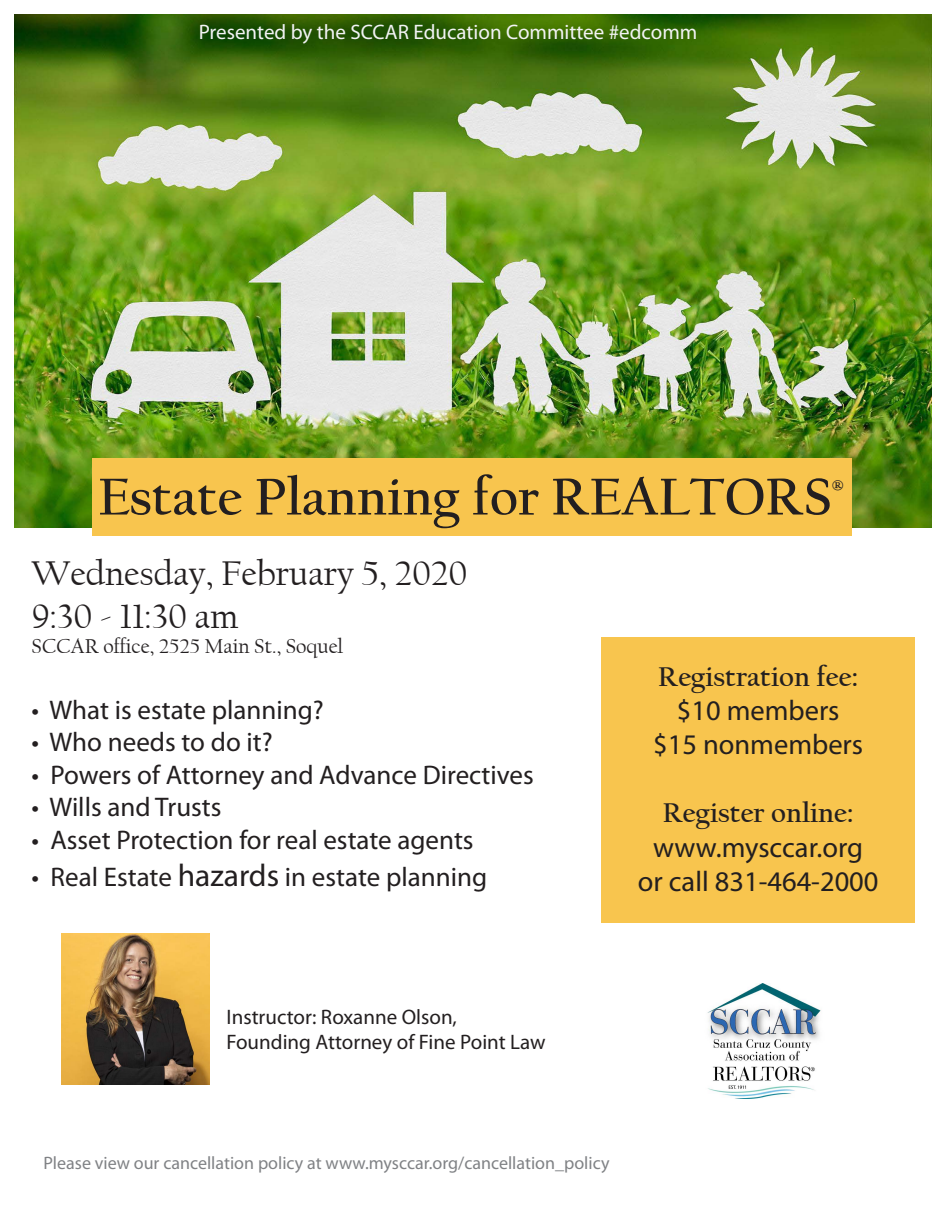
<style>
.page{position:relative;width:945px;height:1215px;background:#fff}
.page>*{position:absolute;margin:0;border:0;box-sizing:border-box;transform-origin:0 0}
.t1{font:700 54px "Californian FB";color:#231f20}
.t2{font:36px/43.2px "Californian FB";color:#231f20}
.t3{font:28.5px/34.2px "Myriad Pro";color:#231f20;text-align:center}
.t4{font:700 28.5px "Californian FB";color:#231f20}
.t5{font:27px "Myriad Pro";color:#231f20}
.t6{font:21px/25.2px "Myriad Pro";color:#231f20}
.t7{font:21px "Myriad Pro";color:#f2f3f4}
.t8{font:21px "Californian FB";color:#231f20}
.t9{font:700 21px "Californian FB";color:#231f20}
.t10{font:18px "Myriad Pro";color:#808285}
.s1{font-size:31.5px}
</style>
<div class="page">
<img style="left:15px;top:15px;width:917px;height:512px">
<div style="left:92px;top:458px;width:760px;height:78px;background:#f8c54e"></div>
<div style="left:602px;top:638px;width:313px;height:285px;background:#f8c54e"></div>
<img style="left:707px;top:984px;width:114px;height:115px">
<img style="left:62px;top:933px;width:148px;height:152px">
<p class="t7" style="left:199px;top:19px;width:500px">Presented by the SCCAR Education Committee #edcomm</p>
<h1 class="t1" style="left:98px;top:466px;width:735px">Estate Planning for REALTORS</h1>
<p class="t9" style="left:832px;top:475px;width:14px">®</p>
<h2 class="t2" style="left:32px;top:552px;width:437px">Wednesday, February 5, 2020<br>9:30 - 11:30 am</h2>
<p class="t8" style="left:32px;top:635px;width:313px">SCCAR office, 2525 Main St., Soquel</p>
<p class="t5" style="left:32px;top:693px;width:294px">• What is estate planning?</p>
<p class="t5" style="left:32px;top:726px;width:243px">• Who needs to do it?</p>
<p class="t5" style="left:32px;top:758px;width:504px">• Powers of Attorney and Advance Directives</p>
<p class="t5" style="left:32px;top:790px;width:192px">• Wills and Trusts</p>
<p class="t5" style="left:32px;top:823px;width:444px">• Asset Protection for real estate agents</p>
<p class="t5" style="left:32px;top:861px;width:457px">• Real Estate <span class="s1">hazards</span> in estate planning</p>
<p class="t4" style="left:658px;top:660px;width:202px">Registration fee:</p>
<p class="t3" style="left:653px;top:693px;width:212px">$10 members $15 nonmembers</p>
<p class="t4" style="left:663px;top:797px;width:192px">Register online:</p>
<p class="t3" style="left:638px;top:829px;width:242px">www.mysccar.org or call 831-464-2000</p>
<p class="t6" style="left:227px;top:1004px;width:321px">Instructor: Roxanne Olson,<br>Founding Attorney of Fine Point Law</p>
<p class="t10" style="left:44px;top:1152px;width:568px">Please view our cancellation policy at www.mysccar.org/cancellation_policy</p>
</div>
